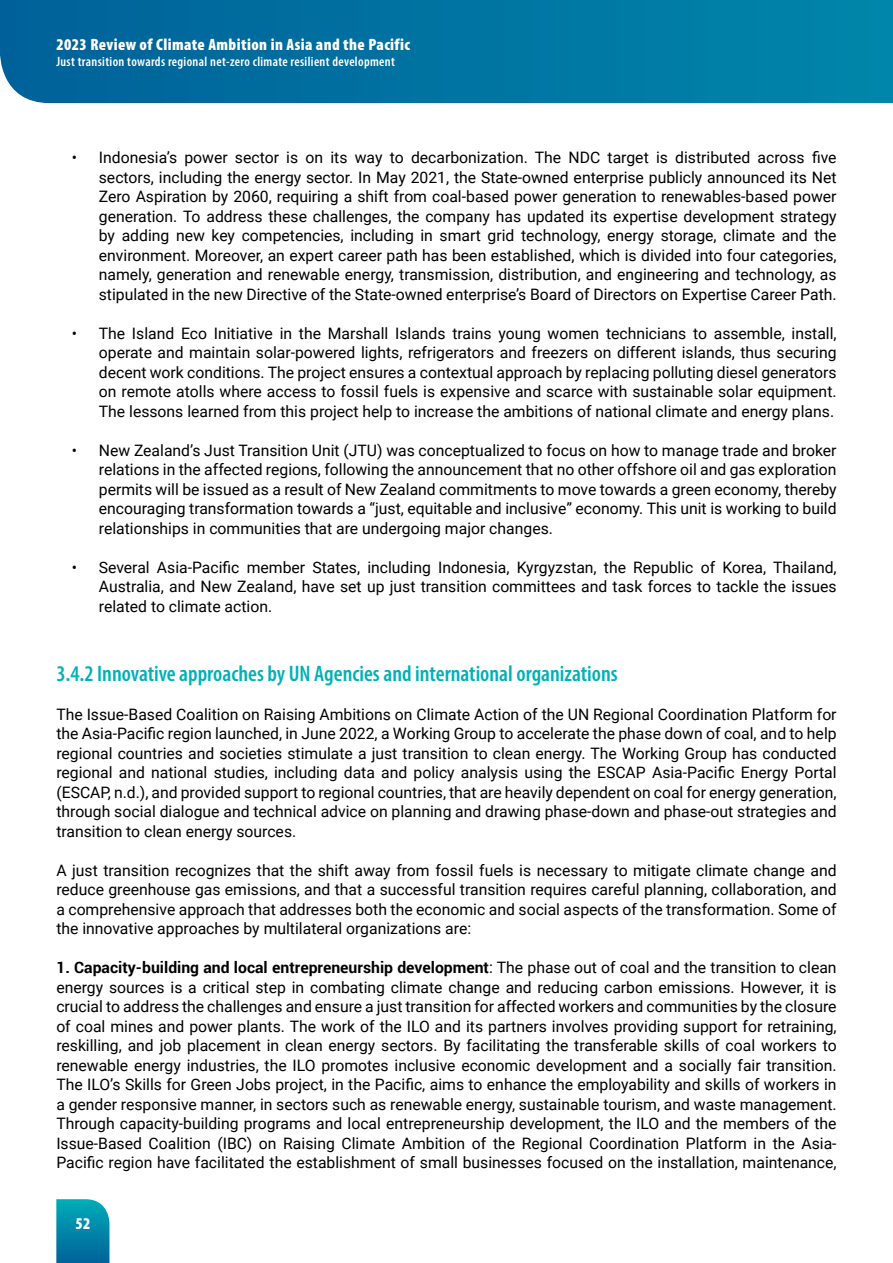
<style>
.page{position:relative;width:893px;height:1263px;background:#fff}
.page>*{position:absolute;margin:0;border:0;box-sizing:border-box;transform-origin:0 0}
.t1{font:600 condensed 22.5px "Myriad Pro";color:#00b1b8}
.t2{font:900 condensed 16.5px "Myriad Pro";letter-spacing:.025em;color:#fff}
.t3{font:15.75px/19.5px "Roboto";color:#000;text-align:justify}
.t4{font:600 condensed 13.5px "Myriad Pro";letter-spacing:.025em;color:#fff}
.s1{font-weight:700}
</style>
<div class="page">
<svg style="left:56px;top:1199px;width:53px;height:64px;background:#0a8aac"></svg>
<svg style="left:0;top:0;width:893px;height:103px;background:#0174a2"></svg>
<p class="t2" style="left:56px;top:35px;width:355px">2023 Review of Climate Ambition in Asia and the Pacific</p>
<p class="t4" style="left:56px;top:53px;width:340px">Just transition towards regional net-zero climate resilient development</p>
<p class="t3" style="left:99px;top:147px;width:739px;text-indent:-27px">• Indonesia’s power sector is on its way to decarbonization. The NDC target is distributed across five sectors, including the energy sector. In May 2021, the State-owned enterprise publicly announced its Net Zero Aspiration by 2060, requiring a shift from coal-based power generation to renewables-based power generation. To address these challenges, the company has updated its expertise development strategy by adding new key competencies, including in smart grid technology, energy storage, climate and the environment. Moreover, an expert career path has been established, which is divided into four categories, namely, generation and renewable energy, transmission, distribution, and engineering and technology, as stipulated in the new Directive of the State-owned enterprise’s Board of Directors on Expertise Career Path.</p>
<p class="t3" style="left:99px;top:323px;width:739px;text-indent:-27px">• The Island Eco Initiative in the Marshall Islands trains young women technicians to assemble, install, operate and maintain solar-powered lights, refrigerators and freezers on different islands, thus securing decent work conditions. The project ensures a contextual approach by replacing polluting diesel generators on remote atolls where access to fossil fuels is expensive and scarce with sustainable solar equipment.<br>The lessons learned from this project help to increase the ambitions of national climate and energy plans.</p>
<p class="t3" style="left:99px;top:440px;width:739px;text-indent:-27px">• New Zealand’s Just Transition Unit (JTU) was conceptualized to focus on how to manage trade and broker relations in the affected regions, following the announcement that no other offshore oil and gas exploration permits will be issued as a result of New Zealand commitments to move towards a green economy, thereby encouraging transformation towards a “just, equitable and inclusive” economy. This unit is working to build relationships in communities that are undergoing major changes.</p>
<p class="t3" style="left:99px;top:557px;width:739px;text-indent:-27px">• Several Asia-Pacific member States, including Indonesia, Kyrgyzstan, the Republic of Korea, Thailand, Australia, and New Zealand, have set up just transition committees and task forces to tackle the issues related to climate action.</p>
<h1 class="t1" style="left:56px;top:659px;width:563px">3.4.2 Innovative approaches by UN Agencies and international organizations</h1>
<p class="t3" style="left:56px;top:704px;width:782px">The Issue-Based Coalition on Raising Ambitions on Climate Action of the UN Regional Coordination Platform for the Asia-Pacific region launched, in June 2022, a Working Group to accelerate the phase down of coal, and to help regional countries and societies stimulate a just transition to clean energy. The Working Group has conducted regional and national studies, including data and policy analysis using the ESCAP Asia-Pacific Energy Portal (ESCAP, n.d.), and provided support to regional countries, that are heavily dependent on coal for energy generation, through social dialogue and technical advice on planning and drawing phase-down and phase-out strategies and transition to clean energy sources.</p>
<p class="t3" style="left:56px;top:860px;width:782px">A just transition recognizes that the shift away from fossil fuels is necessary to mitigate climate change and reduce greenhouse gas emissions, and that a successful transition requires careful planning, collaboration, and a comprehensive approach that addresses both the economic and social aspects of the transformation. Some of the innovative approaches by multilateral organizations are:</p>
<p class="t3" style="left:56px;top:957px;width:782px"><span class="s1">1. Capacity-building and local entrepreneurship development</span>: The phase out of coal and the transition to clean energy sources is a critical step in combating climate change and reducing carbon emissions. However, it is crucial to address the challenges and ensure a just transition for affected workers and communities by the closure of coal mines and power plants. The work of the ILO and its partners involves providing support for retraining, reskilling, and job placement in clean energy sectors. By facilitating the transferable skills of coal workers to renewable energy industries, the ILO promotes inclusive economic development and a socially fair transition.<br>The ILO’s Skills for Green Jobs project, in the Pacific, aims to enhance the employability and skills of workers in a gender responsive manner, in sectors such as renewable energy, sustainable tourism, and waste management.<br>Through capacity-building programs and local entrepreneurship development, the ILO and the members of the Issue-Based Coalition (IBC) on Raising Climate Ambition of the Regional Coordination Platform in the Asia-Pacific region have facilitated the establishment of small businesses focused on the installation, maintenance,</p>
<p class="t2" style="left:75px;top:1214px;width:17px">52</p>
</div>
